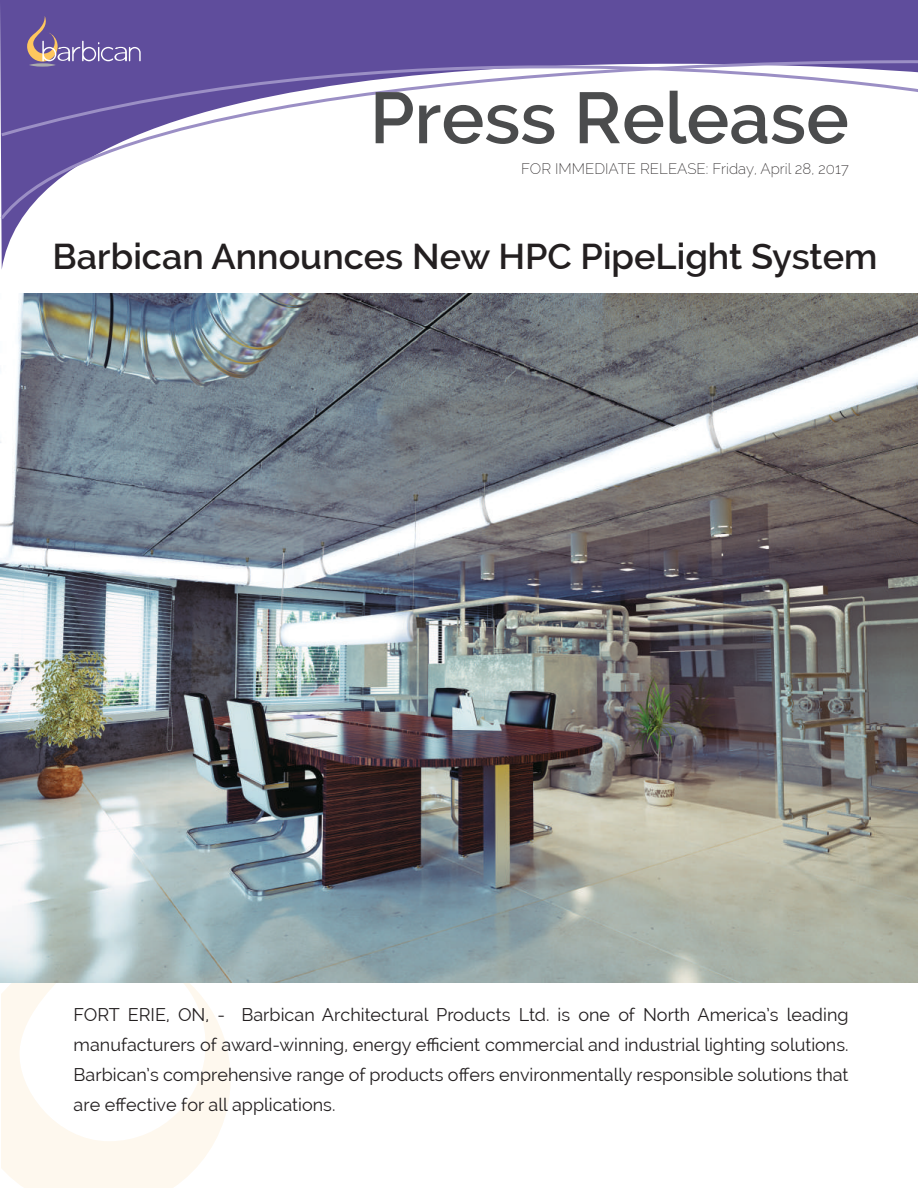
<style>
.page{position:relative;width:918px;height:1188px;background:#fff}
.page>*{position:absolute;margin:0;border:0;box-sizing:border-box;transform-origin:0 0}
.t1{font:600 72px "Raleway";color:#4b4c4d}
.t2{font:600 36px "Raleway";color:#231f20}
.t3{font:18px/30px "Raleway";color:#231f20;text-align:justify}
.t4{font:200 15px "Raleway";color:#231f20}
</style>
<div class="page">
<svg style="left:1px;top:983px;width:230px;height:205px"></svg>
<svg style="left:0;top:0;width:918px;height:269px"></svg>
<svg style="left:0;top:139px;width:918px;height:84px"></svg>
<svg style="left:0;top:14px;width:918px;height:125px"></svg>
<svg style="left:27px;top:16px;width:114px;height:51px;background:#75639f"></svg>
<img style="left:0;top:294px;width:918px;height:689px">
<h1 class="t1" style="left:370px;top:76px;width:481px">Press Release</h1>
<p class="t4" style="left:521px;top:160px;width:329px">FOR IMMEDIATE RELEASE: Friday, April 28, 2017</p>
<h2 class="t2" style="left:53px;top:235px;width:826px">Barbican Announces New HPC PipeLight System</h2>
<p class="t3" style="left:74px;top:1000px;width:777px">FORT ERIE, ON, - Barbican Architectural Products Ltd. is one of North America’s leading manufacturers of award-winning, energy efficient commercial and industrial lighting solutions.<br>Barbican’s comprehensive range of products offers environmentally responsible solutions that are effective for all applications.</p>
</div>
